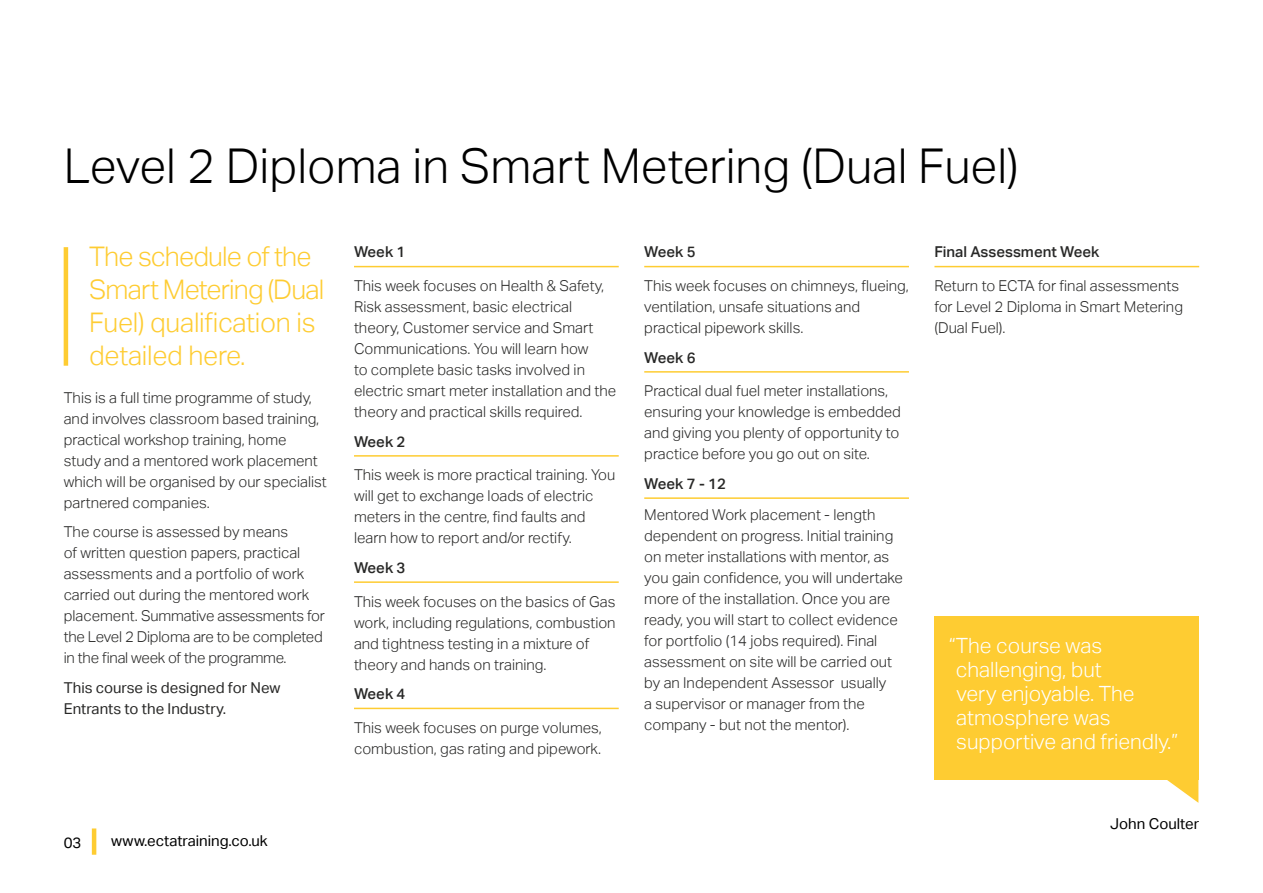
<style>
.page{position:relative;width:1263px;height:893px;background:#fff}
.page>*{position:absolute;margin:0;border:0;box-sizing:border-box;transform-origin:0 0}
.t1{font:300 48px "Aktiv Grotesk";color:#000}
.t2{font:300 27px/33px "Aktiv Grotesk";letter-spacing:-.03em;color:#fecc32}
.t3{font:300 21px/24px "Aktiv Grotesk";color:#fff}
.t4{font:300 15px/21px "Aktiv Grotesk";color:#282827}
.t5{font:500 15px "Aktiv Grotesk";color:#282827}
.t6{font:15px/21px "Aktiv Grotesk";color:#282827}
.t7{font:15px "Aktiv Grotesk";color:#000}
</style>
<div class="page">
<hr style="left:354px;top:266px;width:265px;height:1px;background:#fecc32">
<hr style="left:354px;top:455px;width:265px;height:2px;background:#fecc32">
<hr style="left:354px;top:581px;width:265px;height:2px;background:#fecc32">
<hr style="left:354px;top:708px;width:265px;height:1px;background:#fecc32">
<hr style="left:644px;top:266px;width:265px;height:1px;background:#fecc32">
<hr style="left:644px;top:371px;width:265px;height:2px;background:#fecc32">
<hr style="left:644px;top:497px;width:265px;height:2px;background:#fecc32">
<hr style="left:934px;top:266px;width:265px;height:1px;background:#fecc32">
<hr style="left:64px;top:247px;width:4px;height:119px;background:#fecc32">
<hr style="left:92px;top:828px;width:4px;height:27px;background:#fecc32">
<div style="left:934px;top:617px;width:264px;height:163px;background:#fecc32"></div>
<svg style="left:1167px;top:780px;width:31px;height:23px"></svg>
<h1 class="t1" style="left:64px;top:138px;width:957px">Level 2 Diploma in Smart Metering (Dual Fuel)</h1>
<h2 class="t2" style="left:89px;top:241px;width:237px">The schedule of the<br>Smart Metering (Dual<br>Fuel) qualification is detailed here.</h2>
<p class="t4" style="left:64px;top:387px;width:265px">This is a full time programme of study, and involves classroom based training, practical workshop training, home study and a mentored work placement which will be organised by our specialist partnered companies.</p>
<p class="t4" style="left:64px;top:522px;width:263px">The course is assessed by means<br>of written question papers, practical assessments and a portfolio of work carried out during the mentored work placement. Summative assessments for the Level 2 Diploma are to be completed in the final week of the programme.</p>
<p class="t6" style="left:64px;top:677px;width:218px">This course is designed for New<br>Entrants to the Industry.</p>
<p class="t5" style="left:354px;top:243px;width:53px">Week 1</p>
<p class="t4" style="left:354px;top:275px;width:264px">This week focuses on Health &amp; Safety, Risk assessment, basic electrical theory, Customer service and Smart Communications. You will learn how<br>to complete basic tasks involved in electric smart meter installation and the theory and practical skills required.</p>
<p class="t5" style="left:354px;top:433px;width:53px">Week 2</p>
<p class="t4" style="left:354px;top:465px;width:263px">This week is more practical training. You will get to exchange loads of electric meters in the centre, find faults and learn how to report and/or rectify.</p>
<p class="t5" style="left:354px;top:559px;width:53px">Week 3</p>
<p class="t4" style="left:354px;top:591px;width:263px">This week focuses on the basics of Gas work, including regulations, combustion and tightness testing in a mixture of theory and hands on training.</p>
<p class="t5" style="left:354px;top:685px;width:53px">Week 4</p>
<p class="t4" style="left:354px;top:717px;width:249px">This week focuses on purge volumes, combustion, gas rating and pipework.</p>
<p class="t7" style="left:64px;top:834px;width:19px">03</p>
<p class="t7" style="left:111px;top:832px;width:158px">www.ectatraining.co.uk</p>
<p class="t5" style="left:644px;top:243px;width:53px">Week 5</p>
<p class="t4" style="left:644px;top:275px;width:266px">This week focuses on chimneys, flueing, ventilation, unsafe situations and practical pipework skills.</p>
<p class="t5" style="left:644px;top:349px;width:53px">Week 6</p>
<p class="t4" style="left:644px;top:381px;width:258px">Practical dual fuel meter installations, ensuring your knowledge is embedded and giving you plenty of opportunity to practice before you go out on site.</p>
<p class="t5" style="left:644px;top:475px;width:83px">Week 7 - 12</p>
<p class="t4" style="left:644px;top:504px;width:260px">Mentored Work placement - length dependent on progress. Initial training on meter installations with mentor, as you gain confidence, you will undertake more of the installation. Once you are ready, you will start to collect evidence for portfolio (14 jobs required). Final assessment on site will be carried out by an Independent Assessor usually<br>a supervisor or manager from the company - but not the mentor).</p>
<p class="t5" style="left:934px;top:243px;width:166px">Final Assessment Week</p>
<p class="t4" style="left:934px;top:275px;width:250px">Return to ECTA for final assessments for Level 2 Diploma in Smart Metering (Dual Fuel).</p>
<h3 class="t3" style="left:956px;top:634px;width:224px;text-indent:-7px">“The course was challenging, but<br>very enjoyable. The atmosphere was supportive and friendly.”</h3>
<p class="t7" style="left:1110px;top:815px;width:90px">John Coulter</p>
</div>
